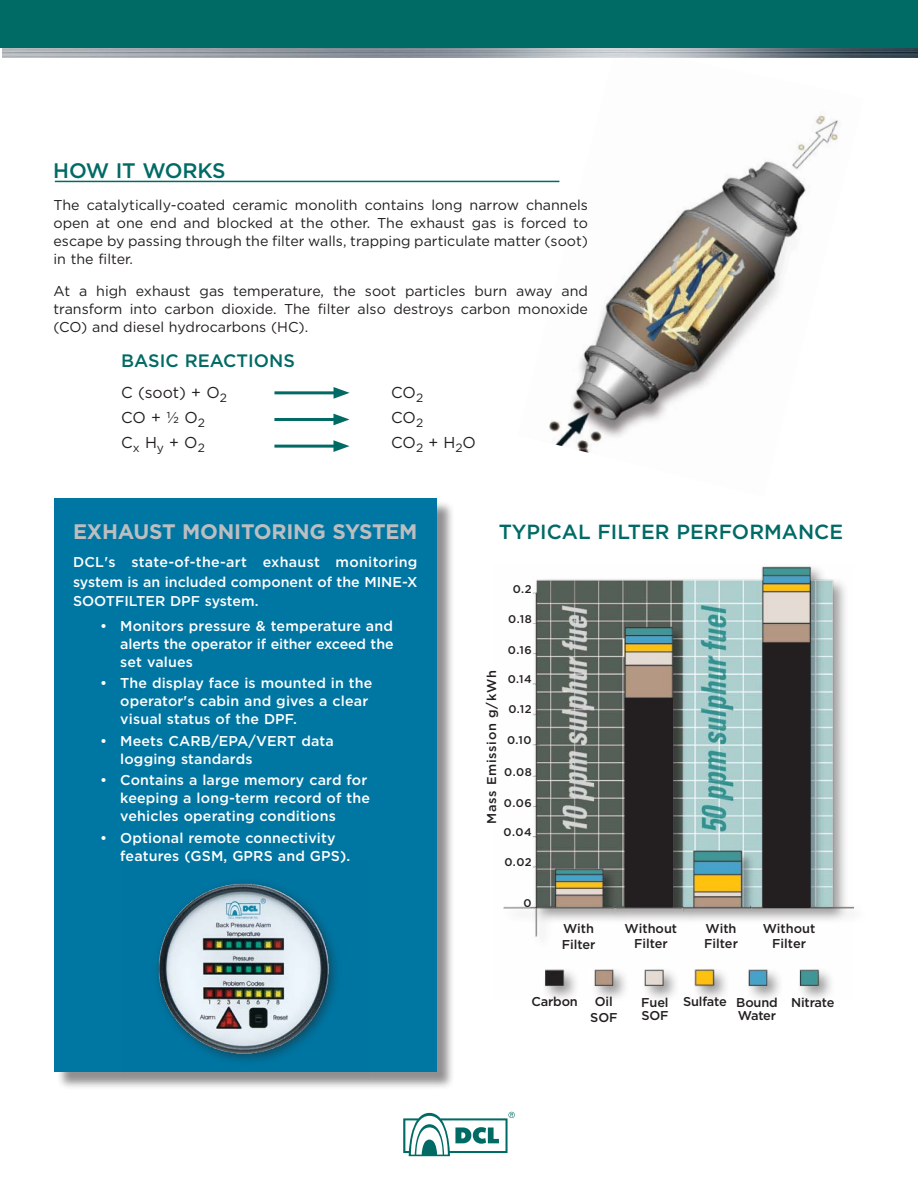
<style>
.page{position:relative;width:918px;height:1188px;background:#fff}
.page>*{position:absolute;margin:0;border:0;box-sizing:border-box;transform-origin:0 0}
.t1{font:700 21px "Gotham";letter-spacing:-.01em;color:#bcbec0}
.t2{font:500 21px "Gotham";letter-spacing:-.01em;color:#006a65}
.t3{font:500 20.4px "Gotham";color:#006a65}
.t4{font:500 18px "Gotham";color:#006a65}
.t5{font:15.75px "Gotham";letter-spacing:-.02em;color:#231f20}
.t6{font:500 14.25px/18px "Gotham";letter-spacing:.01em;color:#fff}
.t7{font:14.25px/18px "Gotham";color:#231f20;text-align:justify}
.t8{font:500 12.75px/15.3px "Gotham";letter-spacing:-.005em;color:#231f20}
.t9{font:500 12.75px "Gotham";letter-spacing:.05em;color:#231f20}
.t10{font:500 11.25px "Gotham";letter-spacing:.05em;color:#231f20}
</style>
<div class="page">
<img style="left:518px;top:112px;width:320px;height:341px">
<div style="left:57px;top:500px;width:398px;height:590px;background:#231f20;opacity:.5"></div>
<div style="left:54px;top:498px;width:382px;height:573px;background:#0076a3"></div>
<img style="left:503px;top:566px;width:351px;height:433px">
<div style="left:626px;top:699px;width:47px;height:208px;background:#231f20"></div>
<div style="left:764px;top:643px;width:46px;height:264px;background:#231f20"></div>
<img style="left:2px;top:48px;width:916px;height:10px">
<div style="left:0;top:0;width:918px;height:48px;background:#006a65"></div>
<svg style="left:403px;top:1112px;width:112px;height:44px"></svg>
<hr style="left:274px;top:391px;width:65px;height:3px;background:#006a65">
<svg style="left:334px;top:387px;width:16px;height:12px"></svg>
<hr style="left:274px;top:418px;width:65px;height:3px;background:#006a65">
<svg style="left:333px;top:414px;width:17px;height:11px"></svg>
<hr style="left:274px;top:445px;width:65px;height:3px;background:#006a65">
<svg style="left:333px;top:440px;width:17px;height:12px"></svg>
<img style="left:121px;top:882px;width:247px;height:197px">
<hr style="left:55px;top:181px;width:504px;height:1px;background:#006a65">
<h1 class="t2" style="left:53px;top:157px;width:174px">HOW IT WORKS</h1>
<p class="t7" style="left:54px;top:196px;width:536px">The catalytically-coated ceramic monolith contains long narrow channels open at one end and blocked at the other. The exhaust gas is forced to escape by passing through the filter walls, trapping particulate matter (soot) in the filter.</p>
<p class="t7" style="left:54px;top:281px;width:536px">At a high exhaust gas temperature, the soot particles burn away and transform into carbon dioxide. The filter also destroys carbon monoxide (CO) and diesel hydrocarbons (HC).</p>
<p class="t4" style="left:121px;top:349px;width:175px">BASIC REACTIONS</p>
<p class="t5" style="left:121px;top:382px;width:107px">C (soot) + O<sub>2</sub></p>
<p class="t5" style="left:391px;top:382px;width:33px">CO<sub>2</sub></p>
<p class="t5" style="left:121px;top:407px;width:85px">CO + ½ O<sub>2</sub></p>
<p class="t5" style="left:391px;top:407px;width:33px">CO<sub>2</sub></p>
<p class="t5" style="left:121px;top:432px;width:85px">C<sub>x</sub> H<sub>y</sub> + O<sub>2</sub></p>
<p class="t5" style="left:391px;top:432px;width:86px">CO<sub>2</sub> + H<sub>2</sub>O</p>
<h1 class="t1" style="left:73px;top:517px;width:346px">EXHAUST MONITORING SYSTEM</h1>
<p class="t6" style="left:73px;top:552px;width:346px;line-height:19.5px;text-align:justify">DCL's state-of-the-art exhaust monitoring system is an included component of the MINE-X SOOTFILTER DPF system.</p>
<p class="t6" style="left:120px;top:617px;width:275px;text-align:justify;text-indent:-20px">• Monitors pressure &amp; temperature and alerts the operator if either exceed the set values</p>
<p class="t6" style="left:120px;top:674px;width:254px;text-indent:-20px">• The display face is mounted in the operator's cabin and gives a clear visual status of the DPF.</p>
<p class="t6" style="left:120px;top:732px;width:215px;text-indent:-20px">• Meets CARB/EPA/VERT data logging standards</p>
<p class="t6" style="left:120px;top:771px;width:251px;text-indent:-20px">• Contains a large memory card for keeping a long-term record of the vehicles operating conditions</p>
<p class="t6" style="left:120px;top:829px;width:232px;text-indent:-20px">• Optional remote connectivity features (GSM, GPRS and GPS).</p>
<h2 class="t3" style="left:499px;top:518px;width:346px">TYPICAL FILTER PERFORMANCE</h2>
<p class="t10" style="left:513px;top:582px;width:20px">0.2</p>
<p class="t10" style="left:508px;top:612px;width:25px">0.18</p>
<p class="t10" style="left:508px;top:643px;width:25px">0.16</p>
<p class="t10" style="left:508px;top:672px;width:26px">0.14</p>
<p class="t10" style="left:508px;top:702px;width:25px">0.12</p>
<p class="t10" style="left:507px;top:733px;width:26px">0.10</p>
<p class="t9" style="left:483px;top:824px;width:155px;rotate:-90deg">Mass Emission g/kWh</p>
<p class="t10" style="left:504px;top:765px;width:29px">0.08</p>
<p class="t10" style="left:504px;top:795px;width:29px">0.06</p>
<p class="t10" style="left:504px;top:825px;width:30px">0.04</p>
<p class="t10" style="left:505px;top:854px;width:29px">0.02</p>
<p class="t10" style="left:524px;top:895px;width:10px">0</p>
<p class="t8" style="left:562px;top:921px;width:35px">With<br>Filter</p>
<p class="t8" style="left:625px;top:921px;width:54px;text-align:center">Without<br>Filter</p>
<p class="t8" style="left:763px;top:921px;width:54px;text-align:center">Without<br>Filter</p>
<p class="t8" style="left:704px;top:921px;width:35px">With<br>Filter</p>
<p class="t8" style="left:641px;top:995px;width:87px;line-height:13.2px">Fuel Sulfate<br>SOF</p>
<p class="t8" style="left:531px;top:994px;width:48px">Carbon</p>
<p class="t8" style="left:590px;top:994px;width:29px;text-align:center">Oil<br>SOF</p>
<p class="t8" style="left:736px;top:996px;width:100px;line-height:12.8px">Bound Nitrate<br>Water</p>
</div>
